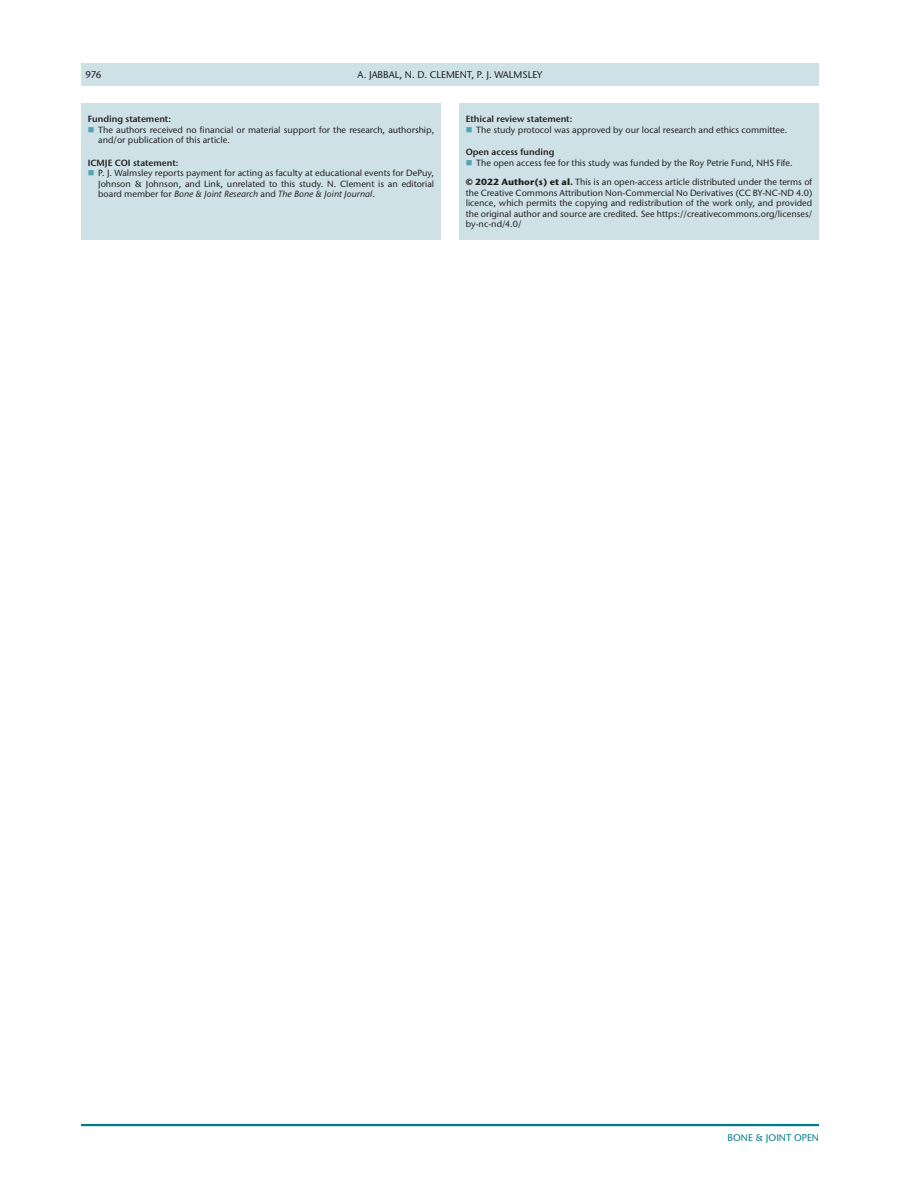
<style>
.page{position:relative;width:918px;height:1188px;background:#fff}
.page>*{position:absolute;margin:0;border:0;box-sizing:border-box;transform-origin:0 0}
.t1{font:500 9.75px "Stone Sans ITC Pro";color:#231f20}
.t2{font:500 9.75px "Stone Sans ITC Pro";color:#007c89}
.t3{font:500 9px/10.5px "Stone Sans ITC Pro";color:#231f20}
.t4{font:600 9px "Stone Sans ITC Pro";color:#231f20}
.s1{font-style:italic}
.s2{font-weight:700}
</style>
<div class="page">
<hr style="left:81px;top:1124px;width:738px;height:2px;background:#007c89">
<div style="left:81px;top:63px;width:738px;height:23px;background:#cee1e6"></div>
<div style="left:81px;top:104px;width:360px;height:136px;background:#cee1e6"></div>
<div style="left:459px;top:104px;width:360px;height:136px;background:#cee1e6"></div>
<p class="t1" style="left:85px;top:68px;width:17px">976</p>
<p class="t1" style="left:358px;top:68px;width:186px">A. JABBAL, N. D. CLEMENT, P. J. WALMSLEY</p>
<p class="t4" style="left:88px;top:113px;width:85px">Funding statement:</p>
<p class="t3" style="left:98px;top:124px;width:338px">The authors received no financial or material support for the research, authorship, and/or publication of this article.</p>
<p class="t4" style="left:88px;top:157px;width:92px">ICMJE COI statement:</p>
<p class="t3" style="left:98px;top:168px;width:338px;text-align:justify">P. J. Walmsley reports payment for acting as faculty at educational events for DePuy, Johnson &amp; Johnson, and Link, unrelated to this study. N. Clement is an editorial board member for <span class="s1">Bone &amp; Joint Research</span> and <span class="s1">The Bone &amp; Joint Journal</span>.</p>
<p class="t4" style="left:466px;top:113px;width:108px">Ethical review statement:</p>
<p class="t3" style="left:476px;top:124px;width:313px">The study protocol was approved by our local research and ethics committee.</p>
<p class="t4" style="left:466px;top:146px;width:90px">Open access funding</p>
<p class="t3" style="left:466px;top:153px;width:348px;line-height:19.5px;text-indent:11px">The open access fee for this study was funded by the Roy Petrie Fund, NHS Fife.<br><span class="s2">© 2022 Author(s) et al.</span> This is an open-access article distributed under the terms of</p>
<p class="t3" style="left:466px;top:187px;width:348px;text-align:justify">the Creative Commons Attribution Non-Commercial No Derivatives (CC BY-NC-ND 4.0) licence, which permits the copying and redistribution of the work only, and provided the original author and source are credited. See https://creativecommons.org/licenses/ by-nc-nd/4.0/</p>
<p class="t2" style="left:728px;top:1132px;width:93px">BONE &amp; JOINT OPEN</p>
</div>
